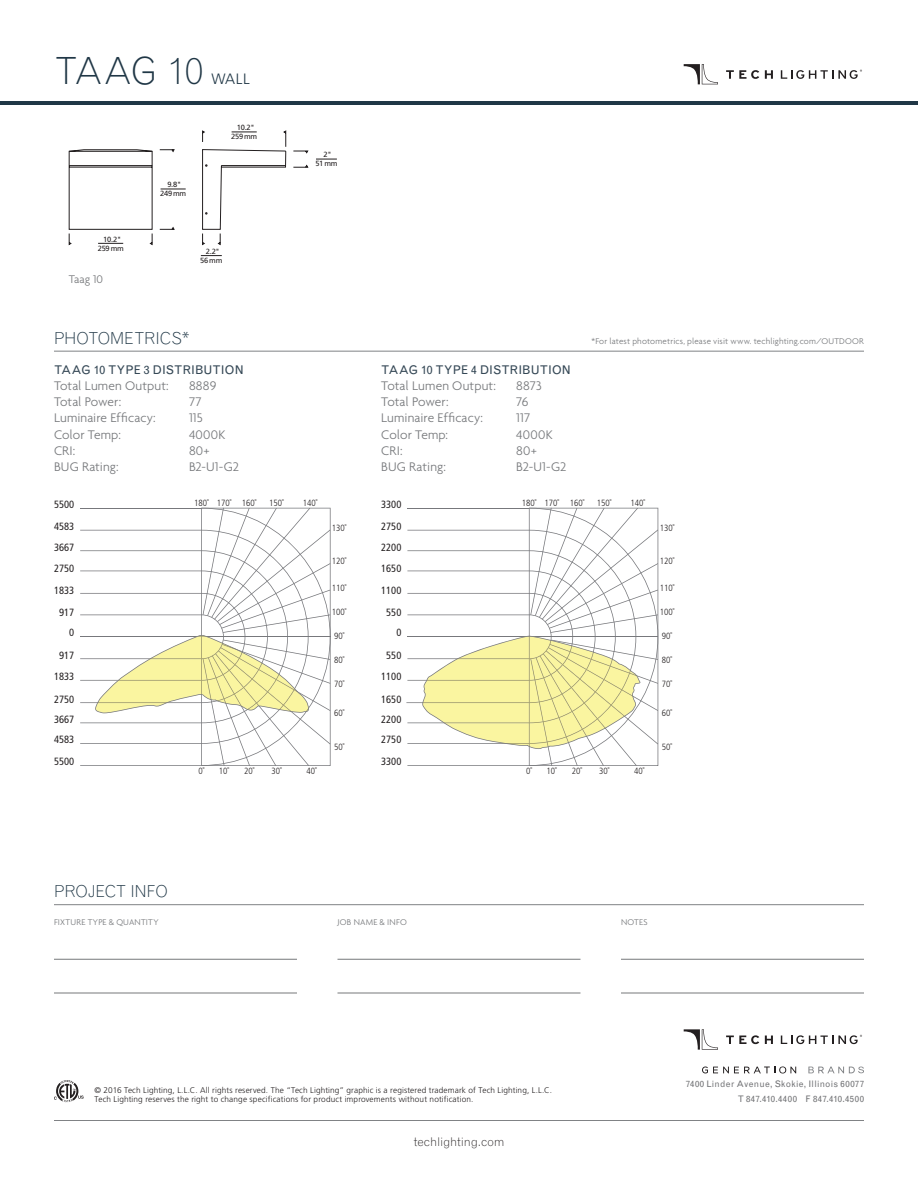
<style>
.page{position:relative;width:918px;height:1188px;background:#fff}
.page>*{position:absolute;margin:0;border:0;box-sizing:border-box;transform-origin:0 0}
.t1{font:300 37.5px "Grotesque";letter-spacing:-.02em;color:#203746}
.t2{font:300 16.5px "Grotesque";letter-spacing:-.02em;color:#203746}
.t3{font:300 15px "Frutiger";color:#203746}
.Photometrics{font:300 13.5px "Agenda";letter-spacing:.005em;color:#76787b}
.Photometric_Lead-In{font:12px "Grotesque";letter-spacing:.005em;color:#354856}
.t4{font:300 12px "Grotesque";letter-spacing:-.01em;color:#231f20}
.t5{font:300 12px "Agenda";color:#76787b}
.t6{font:condensed 10.5px/20.7px "Frutiger";color:#231f20;text-align:center}
.t7{font:300 condensed 9px "Frutiger";color:#231f20}
.t8{font:300 9px "Agenda";letter-spacing:.02em;color:#76787b}
.t9{font:9px/14.4px "Grotesque";letter-spacing:.03em;color:#717275;text-align:right}
.t10{font:300 8.25px/9px "Frutiger";letter-spacing:.015em;color:#231f20}
.t11{font:7.5px/9px "Frutiger";letter-spacing:-.03em;color:#231f20;text-align:center}
</style>
<div class="page">
<svg style="left:726px;top:70px;width:33px;height:9px"></svg>
<svg style="left:765px;top:70px;width:8px;height:9px"></svg>
<svg style="left:781px;top:70px;width:81px;height:9px"></svg>
<svg style="left:684px;top:64px;width:34px;height:20px"></svg>
<hr style="left:0;top:101px;width:918px;height:4px;background:#203746">
<svg style="left:726px;top:1035px;width:33px;height:9px"></svg>
<svg style="left:765px;top:1036px;width:8px;height:8px"></svg>
<svg style="left:781px;top:1035px;width:81px;height:9px"></svg>
<svg style="left:684px;top:1029px;width:34px;height:21px"></svg>
<hr style="left:54px;top:904px;width:810px;height:1px;background:#808285">
<svg style="left:54px;top:1080px;width:30px;height:22px"></svg>
<hr style="left:54px;top:1120px;width:810px;height:1px;background:#808285">
<svg style="left:702px;top:1066px;width:94px;height:8px"></svg>
<svg style="left:808px;top:1067px;width:56px;height:6px"></svg>
<hr style="left:54px;top:959px;width:243px;height:1px;background:#76787b">
<hr style="left:54px;top:993px;width:243px;height:1px;background:#76787b">
<hr style="left:338px;top:959px;width:242px;height:1px;background:#76787b">
<hr style="left:338px;top:993px;width:242px;height:1px;background:#76787b">
<hr style="left:621px;top:959px;width:243px;height:1px;background:#76787b">
<hr style="left:621px;top:993px;width:243px;height:1px;background:#76787b">
<hr style="left:54px;top:351px;width:810px;height:1px;background:#808285">
<svg style="left:159px;top:227px;width:16px;height:3px"></svg>
<svg style="left:159px;top:149px;width:16px;height:3px"></svg>
<svg style="left:161px;top:189px;width:25px;height:1px"></svg>
<svg style="left:68px;top:149px;width:85px;height:96px"></svg>
<svg style="left:201px;top:255px;width:21px;height:1px"></svg>
<svg style="left:293px;top:165px;width:15px;height:3px"></svg>
<svg style="left:293px;top:151px;width:15px;height:2px"></svg>
<svg style="left:316px;top:159px;width:21px;height:1px"></svg>
<svg style="left:202px;top:130px;width:85px;height:115px"></svg>
<svg style="left:406px;top:508px;width:252px;height:258px"></svg>
<svg style="left:80px;top:508px;width:251px;height:258px"></svg>
<p class="t1" style="left:54px;top:48px;width:151px">TAAG 10</p>
<p class="t3" style="left:211px;top:70px;width:40px">WALL</p>
<p class="t11" style="left:231px;top:123px;width:28px">10.2"<br>259 mm</p>
<p class="t11" style="left:160px;top:180px;width:28px">9.8"<br>249 mm</p>
<p class="t11" style="left:98px;top:235px;width:28px">10.2"<br>259 mm</p>
<p class="t5" style="left:69px;top:272px;width:36px">Taag 10</p>
<p class="t11" style="left:200px;top:247px;width:24px">2.2"<br>56 mm</p>
<p class="t11" style="left:315px;top:150px;width:24px">2"<br>51 mm</p>
<p class="t2" style="left:54px;top:328px;width:137px">PHOTOMETRICS*</p>
<p class="t8" style="left:591px;top:336px;width:274px">*For latest photometrics, please visit www. techlighting.com/OUTDOOR</p>
<p class="Photometric_Lead-In" style="left:54px;top:363px;width:191px">TAAG 10 TYPE 3 DISTRIBUTION</p>
<p class="Photometrics" style="left:54px;top:378px;width:116px">Total Lumen Output:</p>
<p class="Photometrics" style="left:189px;top:378px;width:29px">8889</p>
<p class="Photometrics" style="left:54px;top:394px;width:69px">Total Power:</p>
<p class="Photometrics" style="left:189px;top:394px;width:14px">77</p>
<p class="Photometrics" style="left:54px;top:410px;width:103px">Luminaire Efficacy:</p>
<p class="Photometrics" style="left:189px;top:410px;width:15px">115</p>
<p class="Photometrics" style="left:54px;top:426px;width:68px">Color Temp:</p>
<p class="Photometrics" style="left:189px;top:426px;width:38px">4000K</p>
<p class="Photometrics" style="left:54px;top:443px;width:23px">CRI:</p>
<p class="Photometrics" style="left:189px;top:443px;width:22px">80+</p>
<p class="Photometrics" style="left:54px;top:459px;width:66px">BUG Rating:</p>
<p class="Photometrics" style="left:189px;top:459px;width:52px">B2-U1-G2</p>
<p class="Photometric_Lead-In" style="left:381px;top:363px;width:191px">TAAG 10 TYPE 4 DISTRIBUTION</p>
<p class="Photometrics" style="left:381px;top:378px;width:116px">Total Lumen Output:</p>
<p class="Photometrics" style="left:516px;top:378px;width:27px">8873</p>
<p class="Photometrics" style="left:381px;top:394px;width:69px">Total Power:</p>
<p class="Photometrics" style="left:516px;top:394px;width:14px">76</p>
<p class="Photometrics" style="left:381px;top:410px;width:103px">Luminaire Efficacy:</p>
<p class="Photometrics" style="left:516px;top:410px;width:15px">117</p>
<p class="Photometrics" style="left:381px;top:426px;width:68px">Color Temp:</p>
<p class="Photometrics" style="left:516px;top:426px;width:38px">4000K</p>
<p class="Photometrics" style="left:381px;top:443px;width:23px">CRI:</p>
<p class="Photometrics" style="left:516px;top:443px;width:22px">80+</p>
<p class="Photometrics" style="left:381px;top:459px;width:66px">BUG Rating:</p>
<p class="Photometrics" style="left:516px;top:459px;width:52px">B2-U1-G2</p>
<p class="t6" style="left:54px;top:494px;width:22px">5500</p>
<p class="t6" style="left:54px;top:537px;width:22px;text-align:left">3667<br>2750</p>
<p class="t6" style="left:54px;top:580px;width:22px;line-height:21.5px">1833<br>917</p>
<p class="t6" style="left:69px;top:622px;width:7px">0</p>
<p class="t6" style="left:54px;top:646px;width:22px">917<br>1833</p>
<p class="t6" style="left:54px;top:689px;width:22px;text-align:justify">2750<br>3667<br>4583<br>5500</p>
<p class="t6" style="left:54px;top:516px;width:22px">4583</p>
<p class="t7" style="left:194px;top:497px;width:16px">180˚</p>
<p class="t7" style="left:217px;top:497px;width:41px">170˚ 160˚</p>
<p class="t7" style="left:269px;top:497px;width:16px">150˚</p>
<p class="t7" style="left:303px;top:497px;width:16px">140˚</p>
<p class="t7" style="left:332px;top:523px;width:16px">130˚</p>
<p class="t7" style="left:332px;top:556px;width:16px">120˚</p>
<p class="t7" style="left:332px;top:583px;width:16px">110˚</p>
<p class="t7" style="left:332px;top:607px;width:16px">100˚</p>
<p class="t7" style="left:334px;top:631px;width:12px">90˚</p>
<p class="t7" style="left:334px;top:655px;width:12px">80˚</p>
<p class="t7" style="left:334px;top:679px;width:12px">70˚</p>
<p class="t7" style="left:334px;top:708px;width:12px">60˚</p>
<p class="t7" style="left:334px;top:742px;width:12px">50˚</p>
<p class="t6" style="left:381px;top:494px;width:22px">3300</p>
<p class="t6" style="left:381px;top:537px;width:22px;text-align:left">2200<br>1650</p>
<p class="t6" style="left:381px;top:580px;width:22px;line-height:21.5px">1100<br>550</p>
<p class="t6" style="left:396px;top:622px;width:7px">0</p>
<p class="t6" style="left:381px;top:646px;width:22px">550<br>1100</p>
<p class="t6" style="left:381px;top:689px;width:22px;text-align:justify">1650<br>2200<br>2750<br>3300</p>
<p class="t6" style="left:381px;top:516px;width:22px">2750</p>
<p class="t7" style="left:522px;top:497px;width:16px">180˚</p>
<p class="t7" style="left:544px;top:497px;width:41px">170˚ 160˚</p>
<p class="t7" style="left:597px;top:497px;width:16px">150˚</p>
<p class="t7" style="left:630px;top:497px;width:16px">140˚</p>
<p class="t7" style="left:660px;top:523px;width:16px">130˚</p>
<p class="t7" style="left:660px;top:556px;width:16px">120˚</p>
<p class="t7" style="left:660px;top:583px;width:16px">110˚</p>
<p class="t7" style="left:660px;top:607px;width:16px">100˚</p>
<p class="t7" style="left:662px;top:631px;width:12px">90˚</p>
<p class="t7" style="left:662px;top:655px;width:12px">80˚</p>
<p class="t7" style="left:662px;top:679px;width:12px">70˚</p>
<p class="t7" style="left:662px;top:708px;width:12px">60˚</p>
<p class="t7" style="left:662px;top:742px;width:12px">50˚</p>
<p class="t7" style="left:199px;top:766px;width:7px">0˚</p>
<p class="t7" style="left:219px;top:766px;width:12px">10˚</p>
<p class="t7" style="left:244px;top:766px;width:12px">20˚</p>
<p class="t7" style="left:271px;top:766px;width:12px">30˚</p>
<p class="t7" style="left:306px;top:766px;width:12px">40˚</p>
<p class="t7" style="left:526px;top:766px;width:7px">0˚</p>
<p class="t7" style="left:547px;top:766px;width:12px">10˚</p>
<p class="t7" style="left:572px;top:766px;width:12px">20˚</p>
<p class="t7" style="left:599px;top:766px;width:12px">30˚</p>
<p class="t7" style="left:634px;top:766px;width:12px">40˚</p>
<h2 class="t2" style="left:54px;top:882px;width:115px">PROJECT INFO</h2>
<p class="t8" style="left:54px;top:917px;width:106px">FIXTURE TYPE &amp; QUANTITY</p>
<p class="t8" style="left:338px;top:917px;width:71px">JOB NAME &amp; INFO</p>
<p class="t8" style="left:621px;top:917px;width:28px">NOTES</p>
<p class="t10" style="left:94px;top:1086px;width:459px">© 2016 Tech Lighting, L.L.C. All rights reserved. The “Tech Lighting” graphic is a registered trademark of Tech Lighting, L.L.C.<br>Tech Lighting reserves the right to change specifications for product improvements without notification.</p>
<h3 class="t4" style="left:414px;top:1134px;width:92px">techlighting.com</h3>
<p class="t9" style="left:686px;top:1077px;width:180px">7400 Linder Avenue, Skokie, Illinois 60077<br>T 847.410.4400 F 847.410.4500</p>
</div>
